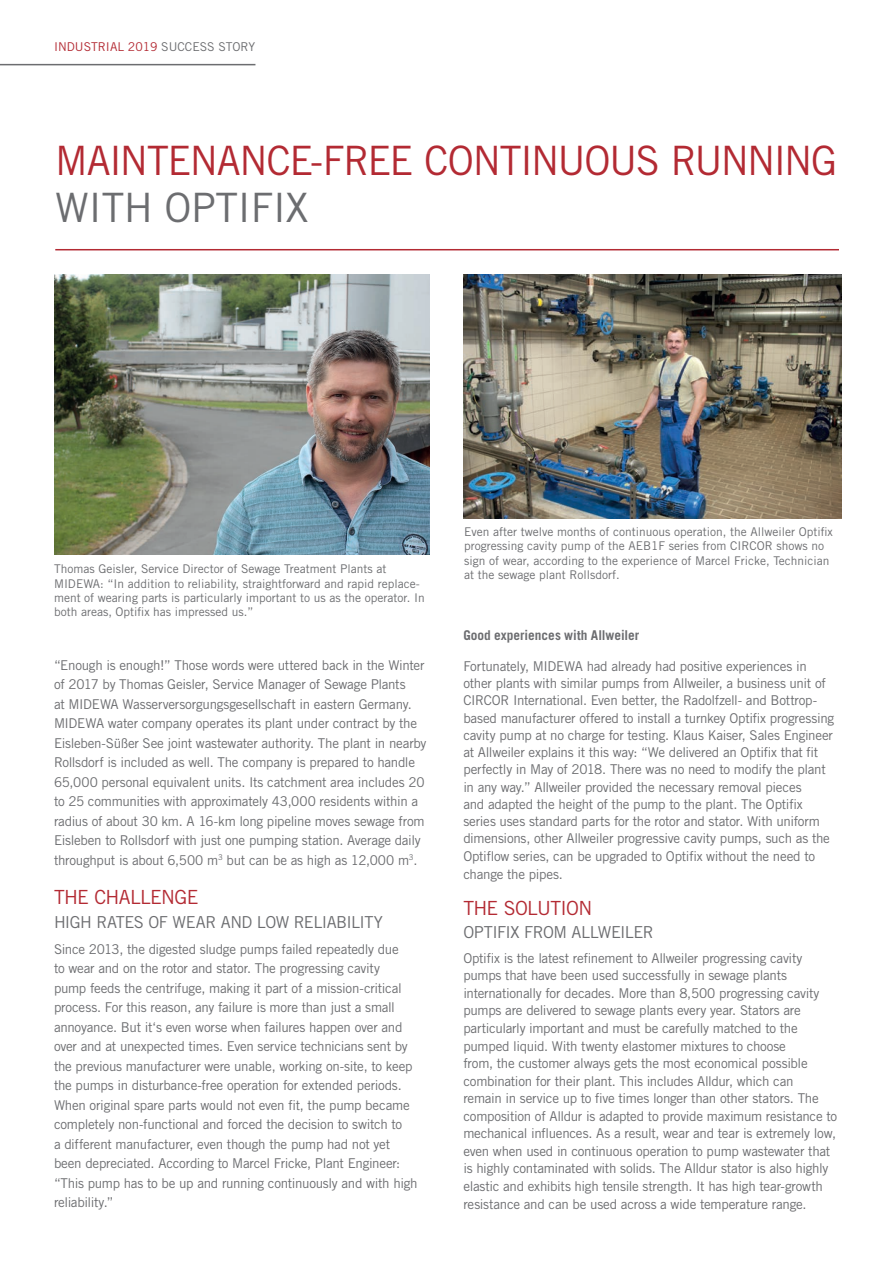
<style>
.page{position:relative;width:893px;height:1263px;background:#fff}
.page>*{position:absolute;margin:0;border:0;box-sizing:border-box;transform-origin:0 0}
.t1{font:40.5px "Trade Gothic LT Std";letter-spacing:-.04em;color:#b32a33}
.t2{font:40.5px "Trade Gothic LT Std";letter-spacing:-.01em;color:#6c6d70}
.t3{font:19.5px "Trade Gothic LT Std";letter-spacing:-.03em;color:#b32a33}
.t4{font:16.5px "Trade Gothic LT Std";letter-spacing:-.035em;color:#6c6d70}
.t5{font:13.5px/19.5px "Trade Gothic LT Std";letter-spacing:-.02em;color:#6c6d70}
.t6{font:700 13.5px "Trade Gothic LT Std";color:#6c6d70}
.t7{font:12.15px "Trade Gothic LT Std";color:#b32a33}
.t8{font:12px/14.4px "Trade Gothic LT Std";color:#6c6d70}
.s1{color:#6c6d70}
</style>
<div class="page">
<hr style="left:0;top:64px;width:255px;height:1px;background:#6c6d70">
<hr style="left:55px;top:249px;width:784px;height:1px;background:#b32a33">
<img style="left:54px;top:274px;width:376px;height:281px">
<img style="left:463px;top:274px;width:378px;height:245px">
<p class="t7" style="left:54px;top:39px;width:203px">INDUSTRIAL 2019 <span class="s1">SUCCESS STORY</span></p>
<h1 class="t1" style="left:55px;top:137px;width:784px">MAINTENANCE-FREE CONTINUOUS RUNNING</h1>
<h1 class="t2" style="left:55px;top:183px;width:255px">WITH OPTIFIX</h1>
<p class="t8" style="left:54px;top:561px;width:372px">Thomas Geisler, Service Director of Sewage Treatment Plants at MIDEWA: “In addition to reliability, straightforward and rapid replace&shy;ment of wearing parts is particularly important to us as the operator. In both areas, Optifix has impressed us.”</p>
<p class="t5" style="left:54px;top:655px;width:374px">“Enough is enough!” Those words were uttered back in the Winter of 2017 by Thomas Geisler, Service Manager of Sewage Plants<br>at MIDEWA Wasserversorgungsgesellschaft in eastern Germany.<br>MIDEWA water company operates its plant under contract by the Eisleben-Süßer See joint wastewater authority. The plant in nearby Rollsdorf is included as well. The company is prepared to handle 65,000 personal equivalent units. Its catchment area includes 20 to 25 communities with approximately 43,000 residents within a radius of about 30 km. A 16-km long pipeline moves sewage from Eisleben to Rollsdorf with just one pumping station. Average daily throughput is about 6,500 m<sup>3</sup> but can be as high as 12,000 m<sup>3</sup>.</p>
<h2 class="t3" style="left:54px;top:885px;width:146px">THE CHALLENGE</h2>
<p class="t4" style="left:54px;top:912px;width:330px">HIGH RATES OF WEAR AND LOW RELIABILITY</p>
<p class="t5" style="left:54px;top:939px;width:365px">Since 2013, the digested sludge pumps failed repeatedly due<br>to wear and on the rotor and stator. The progressing cavity<br>pump feeds the centrifuge, making it part of a mission-critical process. For this reason, any failure is more than just a small annoyance. But it‘s even worse when failures happen over and over and at unexpected times. Even service technicians sent by the previous manufacturer were unable, working on-site, to keep the pumps in disturbance-free operation for extended periods.<br>When original spare parts would not even fit, the pump became completely non-functional and forced the decision to switch to<br>a different manufacturer, even though the pump had not yet been depreciated. According to Marcel Fricke, Plant Engineer: “This pump has to be up and running continuously and with high reliability.”</p>
<p class="t8" style="left:464px;top:524px;width:370px">Even after twelve months of continuous operation, the Allweiler Optifix progressing cavity pump of the AEB1F series from CIRCOR shows no sign of wear, according to the experience of Marcel Fricke, Technician at the sewage plant Rollsdorf.</p>
<p class="t6" style="left:463px;top:627px;width:177px">Good experiences with Allweiler</p>
<p class="t5" style="left:463px;top:657px;width:372px;line-height:17.2px">Fortunately, MIDEWA had already had positive experiences in other plants with similar pumps from Allweiler, a business unit of CIRCOR International. Even better, the Radolfzell- and Bottrop&shy;based manufacturer offered to install a turnkey Optifix progressing cavity pump at no charge for testing. Klaus Kaiser, Sales Engineer at Allweiler explains it this way: “We delivered an Optifix that fit perfectly in May of 2018. There was no need to modify the plant in any way.” Allweiler provided the necessary removal pieces<br>and adapted the height of the pump to the plant. The Optifix series uses standard parts for the rotor and stator. With uniform dimensions, other Allweiler progressive cavity pumps, such as the Optiflow series, can be upgraded to Optifix without the need to change the pipes.</p>
<h2 class="t3" style="left:463px;top:896px;width:130px">THE SOLUTION</h2>
<p class="t4" style="left:463px;top:923px;width:192px">OPTIFIX FROM ALLWEILER</p>
<p class="t5" style="left:463px;top:949px;width:375px;line-height:17.5px">Optifix is the latest refinement to Allweiler progressing cavity pumps that have been used successfully in sewage plants internationally for decades. More than 8,500 progressing cavity pumps are delivered to sewage plants every year. Stators are particularly important and must be carefully matched to the pumped liquid. With twenty elastomer mixtures to choose<br>from, the customer always gets the most economical possible combination for their plant. This includes Alldur, which can<br>remain in service up to five times longer than other stators. The composition of Alldur is adapted to provide maximum resistance to mechanical influences. As a result, wear and tear is extremely low, even when used in continuous operation to pump wastewater that is highly contaminated with solids. The Alldur stator is also highly elastic and exhibits high tensile strength. It has high tear-growth resistance and can be used across a wide temperature range.</p>
</div>
